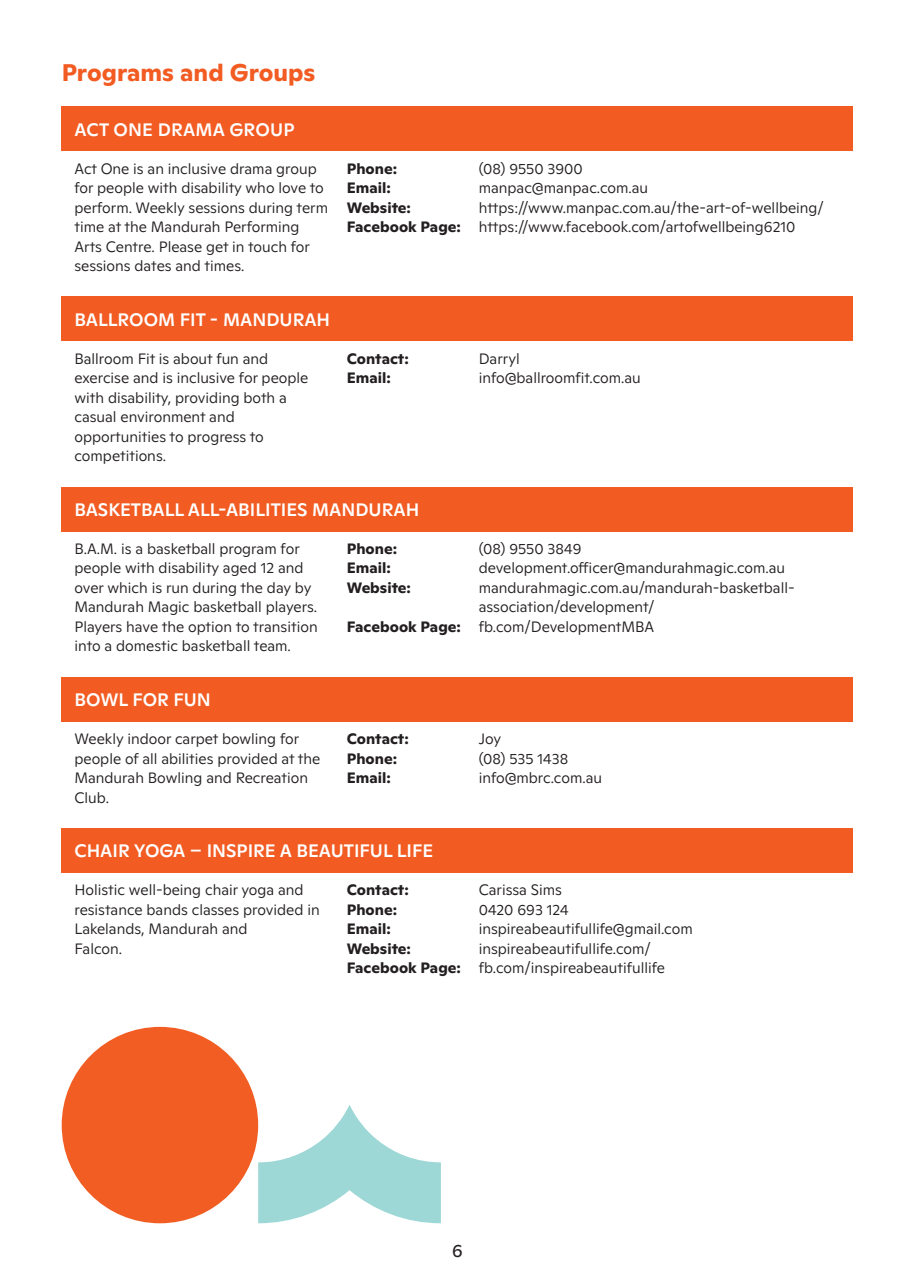
<style>
.page{position:relative;width:915px;height:1285px;background:#fff}
.page>*{position:absolute;margin:0;border:0;box-sizing:border-box;transform-origin:0 0}
.Subheading{font:700 24px "Ginto Normal";color:#f25b21}
.CLUB_names{font:500 18px "Ginto Normal";color:#fff}
.t1{font:18px "Ginto Normal";color:#231f20}
.body{font:300 15px/19.5px "Ginto Normal";color:#231f20}
.t2{font:700 15px/19.5px "Ginto Normal";color:#231f20}
</style>
<div class="page">
<div style="left:62px;top:486px;width:791px;height:45px;background:#f25b21"></div>
<div style="left:62px;top:677px;width:791px;height:44px;background:#f25b21"></div>
<div style="left:62px;top:827px;width:791px;height:45px;background:#f25b21"></div>
<div style="left:62px;top:106px;width:791px;height:45px;background:#f25b21"></div>
<div style="left:62px;top:296px;width:791px;height:45px;background:#f25b21"></div>
<div style="left:62px;top:1026px;width:196px;height:196px;background:#f15d22;border-radius:50%"></div>
<svg style="left:258px;top:1105px;width:183px;height:117px"></svg>
<p class="Subheading" style="left:62px;top:54px;width:255px">Programs and Groups</p>
<p class="CLUB_names" style="left:74px;top:116px;width:221px">ACT ONE DRAMA GROUP</p>
<p class="body" style="left:74px;top:158px;width:255px">Act One is an inclusive drama group for people with disability who love to perform. Weekly sessions during term time at the Mandurah Performing Arts Centre. Please get in touch for sessions dates and times.</p>
<p class="t2" style="left:347px;top:157px;width:116px">Phone:<br>Email:<br>Website:<br>Facebook Page:</p>
<p class="body" style="left:478px;top:158px;width:346px">(08) 9550 3900<br>manpac@manpac.com.au https://www.manpac.com.au/the-art-of-wellbeing/ https://www.facebook.com/artofwellbeing6210</p>
<p class="CLUB_names" style="left:74px;top:306px;width:257px">BALLROOM FIT - MANDURAH</p>
<p class="body" style="left:74px;top:348px;width:195px">Ballroom Fit is about fun and</p>
<p class="body" style="left:74px;top:367px;width:235px">exercise and is inclusive for people</p>
<p class="body" style="left:74px;top:387px;width:214px">with disability, providing both a</p>
<p class="body" style="left:74px;top:406px;width:162px">casual environment and</p>
<p class="body" style="left:74px;top:426px;width:191px">opportunities to progress to</p>
<p class="body" style="left:74px;top:445px;width:93px">competitions.</p>
<p class="t2" style="left:347px;top:347px;width:63px">Contact:<br>Email:</p>
<p class="body" style="left:478px;top:348px;width:164px">Darryl info@ballroomfit.com.au</p>
<p class="CLUB_names" style="left:74px;top:496px;width:346px">BASKETBALL ALL-ABILITIES MANDURAH</p>
<p class="body" style="left:74px;top:537px;width:227px">B.A.M. is a basketball program for</p>
<p class="body" style="left:74px;top:557px;width:230px">people with disability aged 12 and</p>
<p class="body" style="left:74px;top:576px;width:238px">over which is run during the day by</p>
<p class="body" style="left:74px;top:596px;width:244px;text-align:justify">Mandurah Magic basketball players.<br>Players have the option to transition into a domestic basketball team.</p>
<p class="t2" style="left:347px;top:537px;width:66px">Phone:<br>Email:<br>Website:</p>
<p class="t2" style="left:347px;top:615px;width:116px">Facebook Page:</p>
<p class="body" style="left:478px;top:537px;width:317px">(08) 9550 3849 development.officer@mandurahmagic.com.au mandurahmagic.com.au/mandurah-basketball&shy;association/development/ fb.com/DevelopmentMBA</p>
<p class="CLUB_names" style="left:74px;top:686px;width:138px">BOWL FOR FUN</p>
<p class="body" style="left:74px;top:728px;width:226px">Weekly indoor carpet bowling for</p>
<p class="body" style="left:74px;top:747px;width:247px">people of all abilities provided at the<br>Mandurah Bowling and Recreation<br>Club.</p>
<p class="t2" style="left:347px;top:727px;width:63px">Contact:<br>Phone:<br>Email:</p>
<p class="body" style="left:478px;top:728px;width:125px">Joy<br>(08) 535 1438 info@mbrc.com.au</p>
<p class="CLUB_names" style="left:74px;top:837px;width:360px">CHAIR YOGA – INSPIRE A BEAUTIFUL LIFE</p>
<p class="body" style="left:74px;top:879px;width:230px">Holistic well-being chair yoga and</p>
<p class="body" style="left:74px;top:898px;width:247px">resistance bands classes provided in</p>
<p class="body" style="left:74px;top:918px;width:174px">Lakelands, Mandurah and</p>
<p class="body" style="left:74px;top:937px;width:49px">Falcon.</p>
<p class="t2" style="left:347px;top:878px;width:116px">Contact:<br>Phone:<br>Email:<br>Website:<br>Facebook Page:</p>
<p class="body" style="left:478px;top:879px;width:215px">Carissa Sims<br>0420 693 124 inspireabeautifullife@gmail.com inspireabeautifullife.com/ fb.com/inspireabeautifullife</p>
<p class="t1" style="left:452px;top:1236px;width:12px">6</p>
</div>
